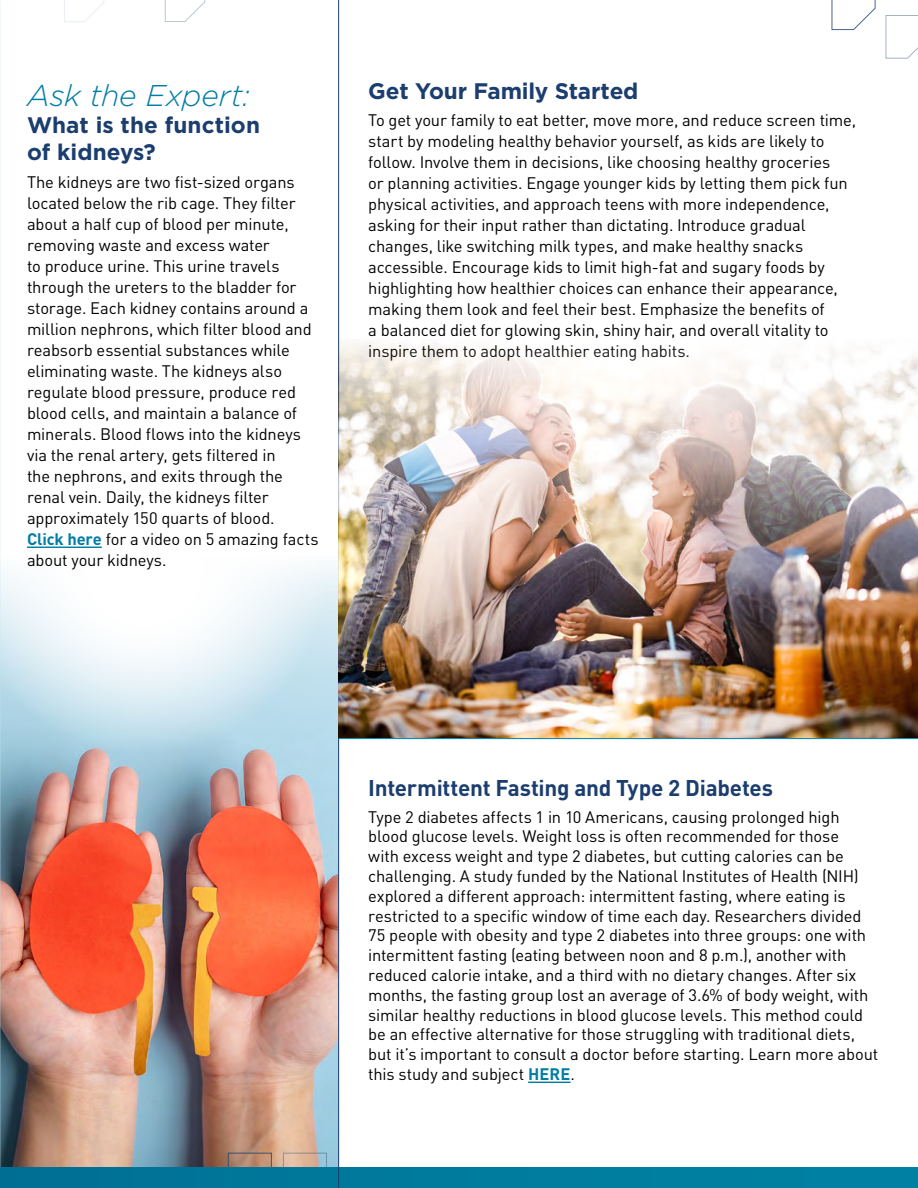
<style>
.page{position:relative;width:918px;height:1188px;background:#fff}
.page>*{position:absolute;margin:0;border:0;box-sizing:border-box;transform-origin:0 0}
.t1{font:italic 300 30px "Gotham";letter-spacing:-.005em;color:#007da5}
.t2{font:700 22.5px/27px "Gotham";color:#1b3e6f}
.t3{font:700 22.5px "DINOT";letter-spacing:-.01em;color:#1b3e6f}
.t4{font:16.5px/21px "DINOT";letter-spacing:-.01em;color:#000}
.s1{font-weight:700;color:#007da5}
</style>
<div class="page">
<img style="left:0;top:766px;width:338px;height:401px">
<svg style="left:165px;top:0;width:41px;height:22px"></svg>
<svg style="left:64px;top:0;width:40px;height:22px"></svg>
<svg style="left:831px;top:0;width:45px;height:30px"></svg>
<svg style="left:885px;top:15px;width:33px;height:44px"></svg>
<svg style="left:228px;top:1152px;width:44px;height:15px"></svg>
<svg style="left:283px;top:1152px;width:45px;height:15px"></svg>
<svg style="left:0;top:369px;width:350px;height:397px"></svg>
<div style="left:0;top:1167px;width:918px;height:21px;background:#007b9d"></div>
<hr style="left:338px;top:0;width:1px;height:1188px;background:#1b3e6f">
<hr style="left:27px;top:547px;width:75px;height:1px;background:#007da5">
<hr style="left:528px;top:1082px;width:43px;height:1px;background:#007da5">
<hr style="left:339px;top:738px;width:579px;height:1px;background:#007da5">
<img style="left:338px;top:338px;width:580px;height:400px">
<h1 class="t1" style="left:27px;top:76px;width:224px">Ask the Expert:</h1>
<h2 class="t2" style="left:27px;top:111px;width:235px">What is the function of kidneys?</h2>
<p class="t4" style="left:27px;top:171px;width:293px">The kidneys are two fist-sized organs located below the rib cage. They filter about a half cup of blood per minute, removing waste and excess water<br>to produce urine. This urine travels through the ureters to the bladder for storage. Each kidney contains around a million nephrons, which filter blood and reabsorb essential substances while eliminating waste. The kidneys also regulate blood pressure, produce red blood cells, and maintain a balance of minerals. Blood flows into the kidneys via the renal artery, gets filtered in<br>the nephrons, and exits through the renal vein. Daily, the kidneys filter approximately 150 quarts of blood.<br><span class="s1">Click here</span> for a video on 5 amazing facts about your kidneys.</p>
<h2 class="t2" style="left:368px;top:77px;width:272px">Get Your Family Started</h2>
<p class="t4" style="left:368px;top:110px;width:489px">To get your family to eat better, move more, and reduce screen time, start by modeling healthy behavior yourself, as kids are likely to follow. Involve them in decisions, like choosing healthy groceries<br>or planning activities. Engage younger kids by letting them pick fun physical activities, and approach teens with more independence, asking for their input rather than dictating. Introduce gradual changes, like switching milk types, and make healthy snacks accessible. Encourage kids to limit high-fat and sugary foods by highlighting how healthier choices can enhance their appearance, making them look and feel their best. Emphasize the benefits of<br>a balanced diet for glowing skin, shiny hair, and overall vitality to inspire them to adopt healthier eating habits.</p>
<h2 class="t3" style="left:368px;top:773px;width:406px">Intermittent Fasting and Type 2 Diabetes</h2>
<p class="t4" style="left:368px;top:807px;width:512px;line-height:19.8px">Type 2 diabetes affects 1 in 10 Americans, causing prolonged high blood glucose levels. Weight loss is often recommended for those<br>with excess weight and type 2 diabetes, but cutting calories can be challenging. A study funded by the National Institutes of Health (NIH) explored a different approach: intermittent fasting, where eating is restricted to a specific window of time each day. Researchers divided 75 people with obesity and type 2 diabetes into three groups: one with intermittent fasting (eating between noon and 8 p.m.), another with reduced calorie intake, and a third with no dietary changes. After six months, the fasting group lost an average of 3.6% of body weight, with similar healthy reductions in blood glucose levels. This method could be an effective alternative for those struggling with traditional diets, but it’s important to consult a doctor before starting. Learn more about this study and subject <span class="s1">HERE</span>.</p>
</div>
